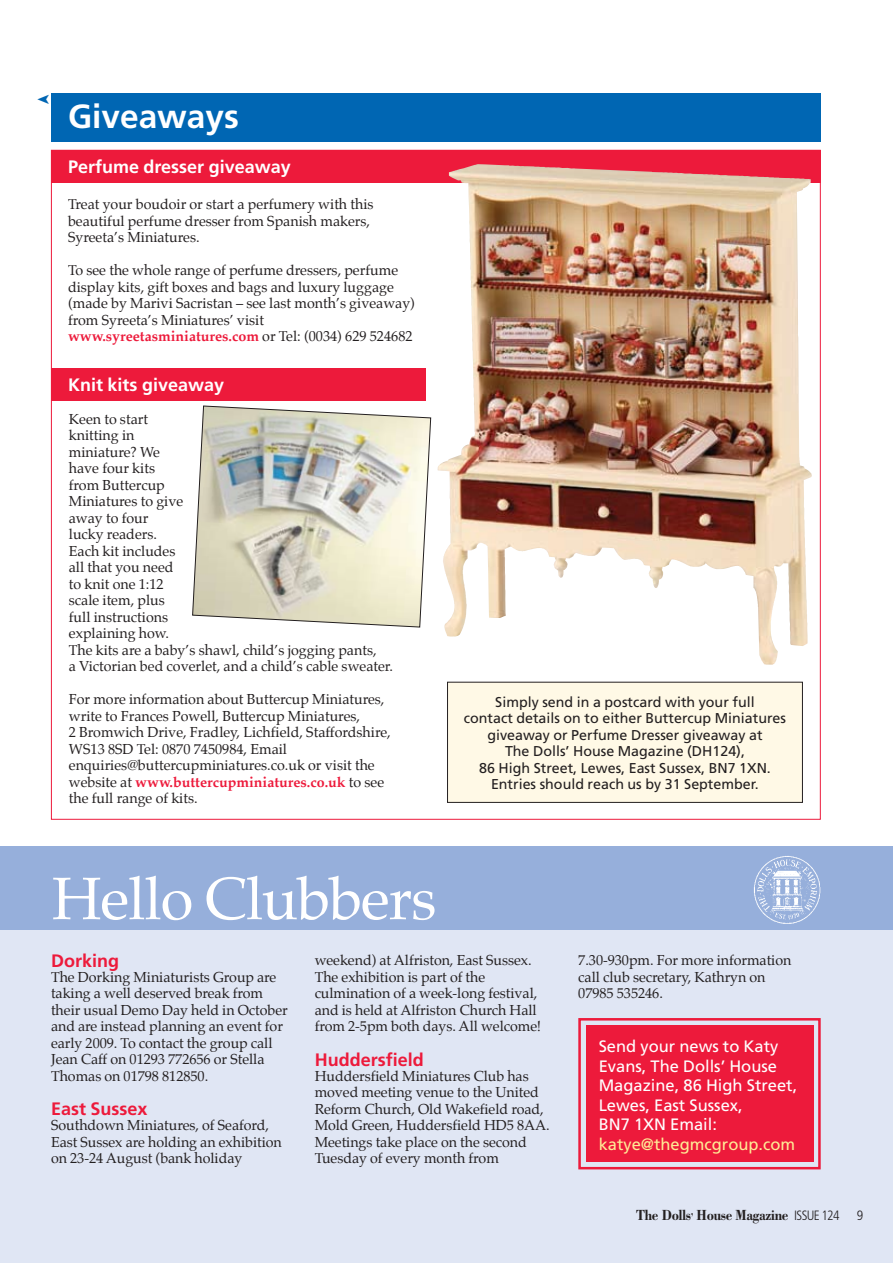
<style>
.page{position:relative;width:893px;height:1263px;background:#fff}
.page>*{position:absolute;margin:0;border:0;box-sizing:border-box;transform-origin:0 0}
.t1{font:60px "Palatino";letter-spacing:-.02em;color:#fff}
.t2{font:700 33.45px "Frutiger";color:#fff}
.t3{font:700 18px "Frutiger";color:#fff}
.t4{font:700 18px "Frutiger";color:#ed1a3b}
.t5{font:16.5px/19.5px "Frutiger";color:#fff}
.t6{font:16.5px "Frutiger";color:#ffeb95}
.t7{font:700 15.6px "Bodoni BT";letter-spacing:-.02em;color:#231f20;scale:.87 1}
.t8{font:14.25px/16.5px "Palatino";color:#231f20}
.t9{font:14.25px/16.5px "Frutiger";color:#231f20;text-align:center}
.t10{font:300 condensed 13.5px "Frutiger";color:#231f20}
.s1{font-weight:700;color:#ed1a3b}
.s2{font-size:10.35px}
.s3{font-family:"Frutiger";font-weight:300;font-stretch:condensed;font-size:13.5px}
</style>
<div class="page">
<div style="left:0;top:910px;width:893px;height:353px;background:#e0e6f4"></div>
<img style="left:51px;top:183px;width:770px;height:637px">
<div style="left:447px;top:682px;width:355px;height:120px;background:#fff9e6"></div>
<div style="left:0;top:846px;width:893px;height:83px;background:#96afdb"></div>
<img style="left:754px;top:856px;width:67px;height:68px">
<div style="left:51px;top:94px;width:770px;height:48px;background:#0066b3"></div>
<svg style="left:578px;top:1018px;width:243px;height:152px;background:#eb304f"></svg>
<div style="left:591px;top:1030px;width:217px;height:127px;border:3px solid #ed1a3b"></div>
<div style="left:51px;top:368px;width:374px;height:33px;background:#ed1a3b"></div>
<svg style="left:51px;top:150px;width:770px;height:33px;background:#ea364d"></svg>
<img style="left:192px;top:406px;width:239px;height:221px">
<div style="left:192px;top:406px;width:239px;height:221px;border:1px solid #231f20;border-radius:11px"></div>
<img style="left:437px;top:164px;width:40px;height:457px">
<h2 class="t2" style="left:68px;top:96px;width:172px">Giveaways</h2>
<p class="t3" style="left:68px;top:156px;width:224px">Perfume dresser giveaway</p>
<p class="t8" style="left:68px;top:197px;width:307px">Treat your boudoir or start a perfumery with this beautiful perfume dresser from Spanish makers,<br>Syreeta’s Miniatures.</p>
<p class="t8" style="left:68px;top:263px;width:348px">To see the whole range of perfume dressers, perfume display kits, gift boxes and bags and luxury luggage (made by Marivi Sacristan – see last month’s giveaway) from Syreeta’s Miniatures’ visit <span class="s1">www.syreetasminiatures.com</span> or Tel: (0034) 629 524682</p>
<p class="t3" style="left:68px;top:374px;width:158px">Knit kits giveaway</p>
<p class="t8" style="left:69px;top:412px;width:326px">Keen to start<br>knitting in<br>miniature? We<br>have four kits<br>from Buttercup<br>Miniatures to give<br>away to four<br>lucky readers.<br>Each kit includes<br>all that you need<br>to knit one 1:12<br>scale item, plus<br>full instructions<br>explaining how.<br>The kits are a baby’s shawl, child’s jogging pants,<br>a Victorian bed coverlet, and a child’s cable sweater.</p>
<p class="t8" style="left:69px;top:692px;width:323px">For more information about Buttercup Miniatures, write to Frances Powell, Buttercup Miniatures,<br>2 Bromwich Drive, Fradley, Lichfield, Staffordshire, WS13 8SD Tel: 0870 7450984, Email enquiries@buttercupminiatures.co.uk or visit the website at <span class="s1">www.buttercupminiatures.co.uk</span> to see the full range of kits.</p>
<p class="t9" style="left:464px;top:693px;width:324px">Simply send in a postcard with your full<br>contact details on to either Buttercup Miniatures giveaway or Perfume Dresser giveaway at<br>The Dolls’ House Magazine (DH124),<br>86 High Street, Lewes, East Sussex, BN7 1XN.<br>Entries should reach us by 31 September.</p>
<h1 class="t1" style="left:52px;top:859px;width:386px">Hello Clubbers</h1>
<p class="t4" style="left:51px;top:950px;width:70px">Dorking</p>
<p class="t8" style="left:51px;top:970px;width:238px">The Dorking Miniaturists Group are taking a well deserved break from their usual Demo Day held in October and are instead planning an event for early 2009. To contact the group call Jean Caff on 01293 772656 or Stella Thomas on 01798 812850.</p>
<p class="t4" style="left:51px;top:1098px;width:98px">East Sussex</p>
<p class="t8" style="left:51px;top:1118px;width:232px">Southdown Miniatures, of Seaford,<br>East Sussex are holding an exhibition on 23-24 August (bank holiday</p>
<p class="t8" style="left:315px;top:953px;width:228px">weekend) at Alfriston, East Sussex.<br>The exhibition is part of the culmination of a week-long festival, and is held at Alfriston Church Hall from 2-5pm both days. All welcome!</p>
<p class="t4" style="left:315px;top:1049px;width:111px">Huddersfield</p>
<p class="t8" style="left:315px;top:1069px;width:237px">Huddersfield Miniatures Club has moved meeting venue to the United<br>Reform Church, Old Wakefield road,<br>Mold Green, Huddersfield HD5 8AA.<br>Meetings take place on the second<br>Tuesday of every month from</p>
<p class="t8" style="left:578px;top:953px;width:215px">7.30-930pm. For more information call club secretary, Kathryn on<br>07985 535246.</p>
<p class="t5" style="left:599px;top:1036px;width:200px">Send your news to Katy<br>Evans, The Dolls’ House<br>Magazine, 86 High Street,<br>Lewes, East Sussex,<br>BN7 1XN Email:</p>
<p class="t6" style="left:599px;top:1134px;width:198px">katye@thegmcgroup.com</p>
<p class="t7" style="left:636px;top:1205px;width:235px">The Dolls<span class="s2">’</span> House Magazine <span class="s3">ISSUE 124</span></p>
<p class="t10" style="left:857px;top:1208px;width:8px">9</p>
</div>
